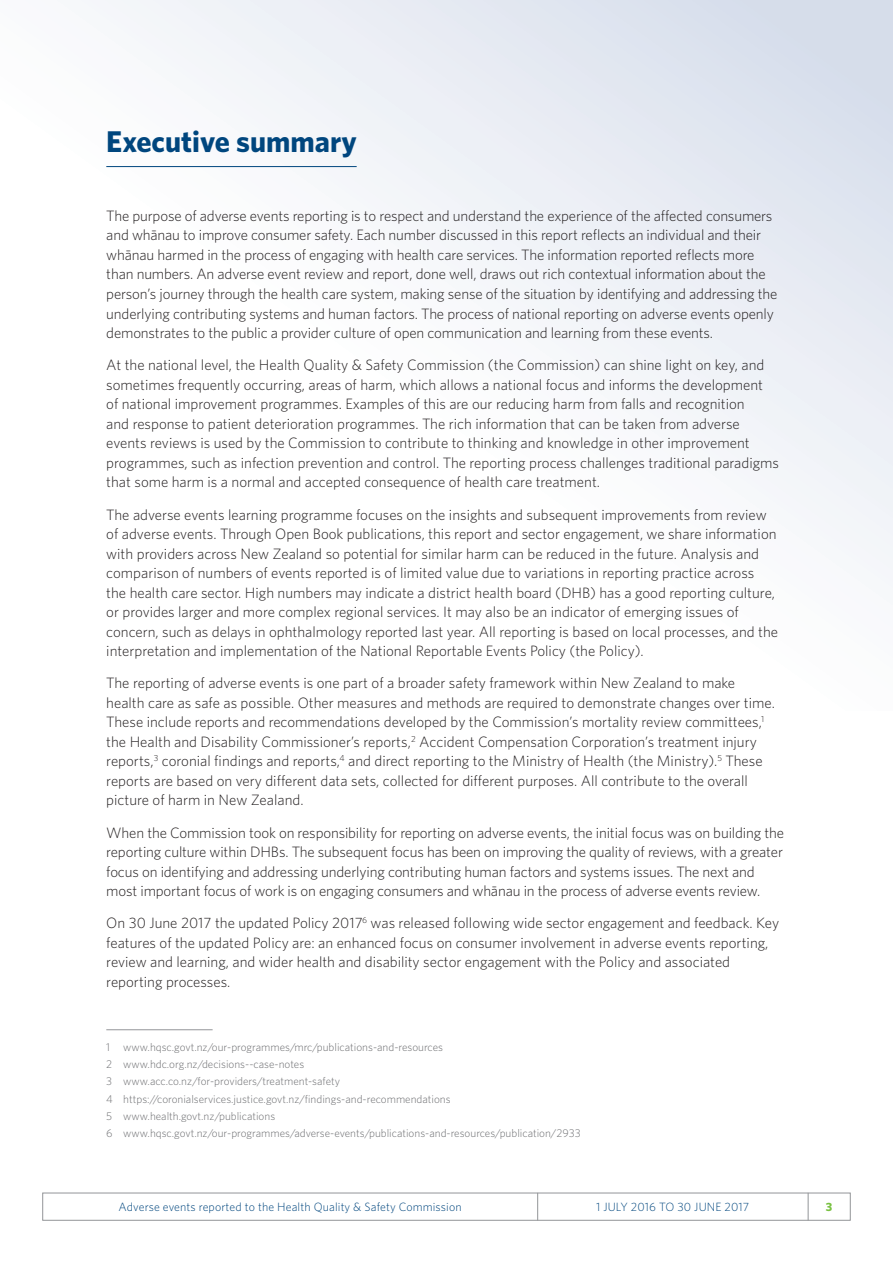
<style>
.page{position:relative;width:893px;height:1263px;background:#fff}
.page>*{position:absolute;margin:0;border:0;box-sizing:border-box;transform-origin:0 0}
.Main_Heading{font:700 30px "Whitney";color:#00467e}
.Body_Text{font:300 15px/19.5px "Whitney";color:#231f20}
.t1{font:300 12px "Whitney";letter-spacing:.01em;color:#00467e}
.t2{font:700 12px "Whitney";color:#79c142}
.Footnote{font:300 11.25px "Whitney";color:#6c6d70}
</style>
<div class="page">
<svg style="left:105px;top:0;width:788px;height:570px"></svg>
<div style="left:42px;top:1192px;width:809px;height:29px;border:1px solid #939598"></div>
<svg style="left:537px;top:1193px;width:1px;height:27px"></svg>
<svg style="left:808px;top:1193px;width:1px;height:27px"></svg>
<hr style="left:106px;top:166px;width:251px;height:1px;background:#00467e">
<hr style="left:106px;top:1029px;width:107px;height:1px;background:#939598">
<p class="Main_Heading" style="left:106px;top:121px;width:252px">Executive summary</p>
<p class="Body_Text" style="left:106px;top:206px;width:672px">The purpose of adverse events reporting is to respect and understand the experience of the affected consumers and whānau to improve consumer safety. Each number discussed in this report reflects an individual and their whānau harmed in the process of engaging with health care services. The information reported reflects more than numbers. An adverse event review and report, done well, draws out rich contextual information about the person’s journey through the health care system, making sense of the situation by identifying and addressing the underlying contributing systems and human factors. The process of national reporting on adverse events openly demonstrates to the public a provider culture of open communication and learning from these events.</p>
<p class="Body_Text" style="left:106px;top:355px;width:674px">At the national level, the Health Quality &amp; Safety Commission (the Commission) can shine light on key, and sometimes frequently occurring, areas of harm, which allows a national focus and informs the development<br>of national improvement programmes. Examples of this are our reducing harm from falls and recognition<br>and response to patient deterioration programmes. The rich information that can be taken from adverse events reviews is used by the Commission to contribute to thinking and knowledge in other improvement programmes, such as infection prevention and control. The reporting process challenges traditional paradigms that some harm is a normal and accepted consequence of health care treatment.</p>
<p class="Body_Text" style="left:106px;top:504px;width:673px">The adverse events learning programme focuses on the insights and subsequent improvements from review of adverse events. Through Open Book publications, this report and sector engagement, we share information with providers across New Zealand so potential for similar harm can be reduced in the future. Analysis and comparison of numbers of events reported is of limited value due to variations in reporting practice across<br>the health care sector. High numbers may indicate a district health board (DHB) has a good reporting culture, or provides larger and more complex regional services. It may also be an indicator of emerging issues of concern, such as delays in ophthalmology reported last year. All reporting is based on local processes, and the interpretation and implementation of the National Reportable Events Policy (the Policy).</p>
<p class="Body_Text" style="left:106px;top:673px;width:670px">The reporting of adverse events is one part of a broader safety framework within New Zealand to make health care as safe as possible. Other measures and methods are required to demonstrate changes over time.<br>These include reports and recommendations developed by the Commission’s mortality review committees,<sup>1 </sup>the Health and Disability Commissioner’s reports,<sup>2</sup> Accident Compensation Corporation’s treatment injury reports,<sup>3</sup> coronial findings and reports,<sup>4</sup> and direct reporting to the Ministry of Health (the Ministry).<sup>5</sup> These reports are based on very different data sets, collected for different purposes. All contribute to the overall picture of harm in New Zealand.</p>
<p class="Body_Text" style="left:106px;top:822px;width:679px">When the Commission took on responsibility for reporting on adverse events, the initial focus was on building the reporting culture within DHBs. The subsequent focus has been on improving the quality of reviews, with a greater focus on identifying and addressing underlying contributing human factors and systems issues. The next and most important focus of work is on engaging consumers and whānau in the process of adverse events review.</p>
<p class="Body_Text" style="left:106px;top:913px;width:674px">On 30 June 2017 the updated Policy 2017<sup>6</sup> was released following wide sector engagement and feedback. Key features of the updated Policy are: an enhanced focus on consumer involvement in adverse events reporting, review and learning, and wider health and disability sector engagement with the Policy and associated reporting processes.</p>
<p class="Footnote" style="left:106px;top:1040px;width:338px">1 www.hqsc.govt.nz/our-programmes/mrc/publications-and-resources</p>
<p class="Footnote" style="left:106px;top:1057px;width:199px">2 www.hdc.org.nz/decisions--case-notes</p>
<p class="Footnote" style="left:106px;top:1074px;width:235px">3 www.acc.co.nz/for-providers/treatment-safety</p>
<p class="Footnote" style="left:106px;top:1091px;width:346px">4 https://coronialservices.justice.govt.nz/findings-and-recommendations</p>
<p class="Footnote" style="left:106px;top:1108px;width:170px">5 www.health.govt.nz/publications</p>
<p class="Footnote" style="left:106px;top:1125px;width:476px">6 www.hqsc.govt.nz/our-programmes/adverse-events/publications-and-resources/publication/2933</p>
<p class="t1" style="left:118px;top:1199px;width:345px">Adverse events reported to the Health Quality &amp; Safety Commission</p>
<p class="t1" style="left:596px;top:1199px;width:155px">1 JULY 2016 TO 30 JUNE 2017</p>
<p class="t2" style="left:826px;top:1199px;width:8px">3</p>
</div>
